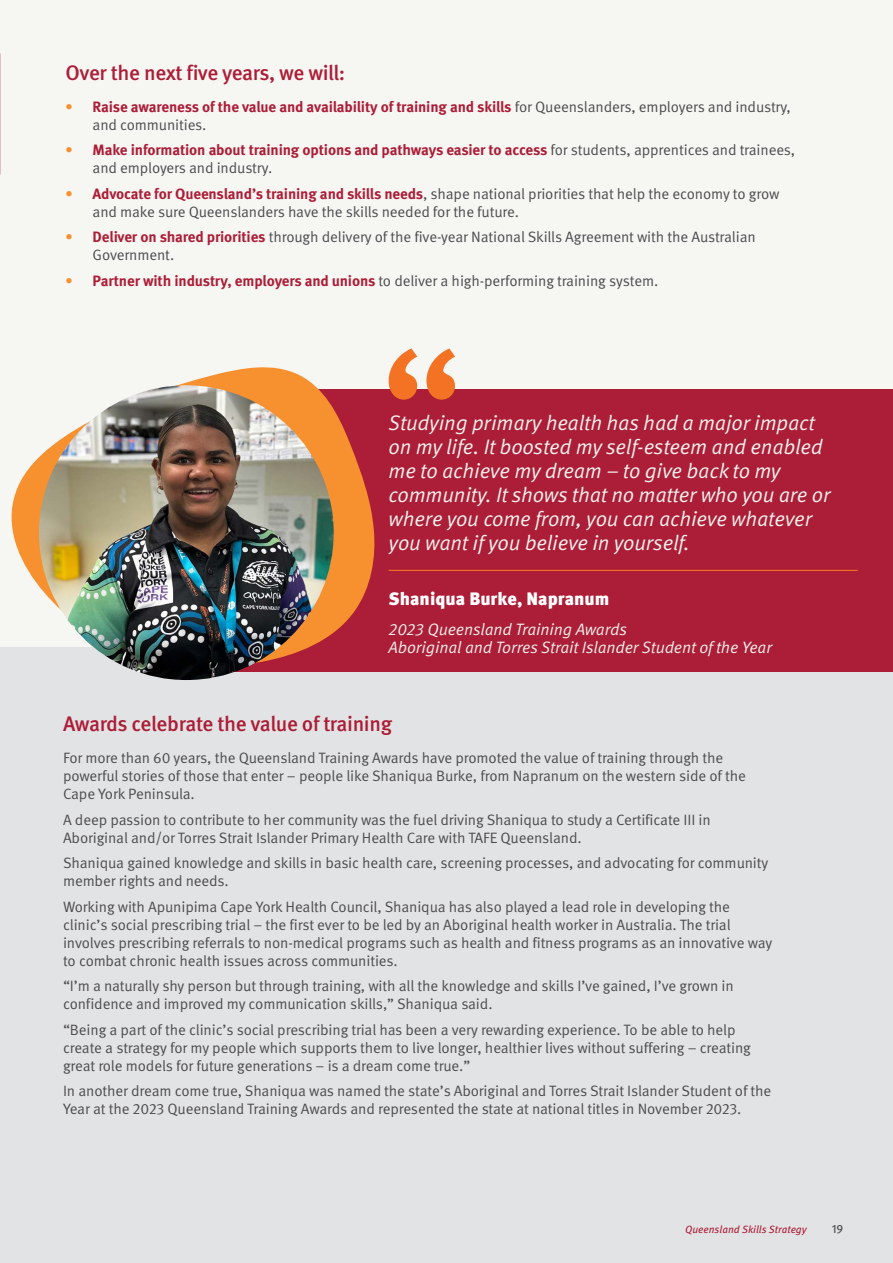
<style>
.page{position:relative;width:893px;height:1263px;background:#f6f6f3}
.page>*{position:absolute;margin:0;border:0;box-sizing:border-box;transform-origin:0 0}
.t1{font:21px/24px "Meta Pro Norm Ita";letter-spacing:-.01em;color:#f1f1ed}
.t2{font:500 21px "Meta Pro";letter-spacing:-.02em;color:#ac1d37}
.t3{font:900 18px "Meta Pro";color:#fff}
.t4{font:16.5px/18px "Meta Pro Norm Ita";letter-spacing:-.01em;color:#efefeb}
.t5{font:15px/18px "Meta Pro Norm";letter-spacing:-.01em;color:#4d4d4f}
.t6{font:700 15px "Meta Pro";letter-spacing:-.01em;color:#ac1d37}
.t7{font:500 12px "Meta Pro";color:#58595b}
.t8{font:italic 10.5px "Meta Pro";color:#ac1d37}
.s1{color:#f79130}
.s2{font-family:"Meta Pro Norm";font-weight:400;color:#4d4d4f}
.s3{font-family:"Meta Pro";font-weight:700;color:#f79130}
.s4{font-family:"Meta Pro";font-weight:700;color:#ac1d37}
</style>
<div class="page">
<svg style="left:0;top:54px;width:1px;height:58px"></svg>
<div style="left:0;top:648px;width:893px;height:615px;background:#e2e3e4"></div>
<div style="left:174px;top:389px;width:719px;height:283px;background:#ac1d37"></div>
<hr style="left:389px;top:570px;width:469px;height:1px;background:#f37223">
<svg style="left:389px;top:348px;width:66px;height:52px"></svg>
<svg style="left:0;top:367px;width:375px;height:304px"></svg>
<img style="left:39px;top:385px;width:295px;height:295px;border-radius:147px">
<h1 class="t2" style="left:66px;top:56px;width:281px">Over the next five years, we will:</h1>
<p class="t6" style="left:66px;top:95px;width:727px"><span class="s1">•</span> Raise awareness of the value and availability of training and skills <span class="s2">for Queenslanders, employers and industry,</span></p>
<p class="t5" style="left:93px;top:114px;width:115px">and communities.</p>
<p class="t6" style="left:66px;top:138px;width:731px"><span class="s1">•</span> Make information about training options and pathways easier to access <span class="s2">for students, apprentices and trainees,</span></p>
<p class="t5" style="left:93px;top:158px;width:181px">and employers and industry.</p>
<p class="t5" style="left:93px;top:183px;width:688px;text-indent:-27px"><span class="s3">•</span> <span class="s4">Advocate for Queensland’s training and skills needs</span>, shape national priorities that help the economy to grow and make sure Queenslanders have the skills needed for the future.</p>
<p class="t5" style="left:93px;top:227px;width:665px;text-indent:-27px"><span class="s3">•</span> <span class="s4">Deliver on shared priorities</span> through delivery of the five-year National Skills Agreement with the Australian<br>Government.</p>
<p class="t5" style="left:66px;top:270px;width:594px"><span class="s3">•</span> <span class="s4">Partner with industry, employers and unions</span> to deliver a high-performing training system.</p>
<p class="t1" style="left:389px;top:409px;width:443px">Studying primary health has had a major impact on my life. It boosted my self-esteem and enabled me to achieve my dream – to give back to my community. It shows that no matter who you are or where you come from, you can achieve whatever you want if you believe in yourself.</p>
<p class="t3" style="left:389px;top:584px;width:222px">Shaniqua Burke, Napranum</p>
<p class="t4" style="left:389px;top:619px;width:385px">2023 Queensland Training Awards<br>Aboriginal and Torres Strait Islander Student of the Year</p>
<h1 class="t2" style="left:63px;top:708px;width:331px">Awards celebrate the value of training</h1>
<p class="t5" style="left:63px;top:748px;width:684px">For more than 60 years, the Queensland Training Awards have promoted the value of training through the powerful stories of those that enter – people like Shaniqua Burke, from Napranum on the western side of the<br>Cape York Peninsula.</p>
<p class="t5" style="left:63px;top:809px;width:649px">A deep passion to contribute to her community was the fuel driving Shaniqua to study a Certificate III in<br>Aboriginal and/or Torres Strait Islander Primary Health Care with TAFE Queensland.</p>
<p class="t5" style="left:63px;top:853px;width:707px">Shaniqua gained knowledge and skills in basic health care, screening processes, and advocating for community member rights and needs.</p>
<p class="t5" style="left:63px;top:896px;width:711px">Working with Apunipima Cape York Health Council, Shaniqua has also played a lead role in developing the clinic’s social prescribing trial – the first ever to be led by an Aboriginal health worker in Australia. The trial involves prescribing referrals to non-medical programs such as health and fitness programs as an innovative way to combat chronic health issues across communities.</p>
<p class="t5" style="left:63px;top:976px;width:672px">“I’m a naturally shy person but through training, with all the knowledge and skills I’ve gained, I’ve grown in confidence and improved my communication skills,” Shaniqua said.</p>
<p class="t5" style="left:63px;top:1019px;width:689px">“Being a part of the clinic’s social prescribing trial has been a very rewarding experience. To be able to help create a strategy for my people which supports them to live longer, healthier lives without suffering – creating great role models for future generations – is a dream come true.”</p>
<p class="t5" style="left:63px;top:1081px;width:710px">In another dream come true, Shaniqua was named the state’s Aboriginal and Torres Strait Islander Student of the<br>Year at the 2023 Queensland Training Awards and represented the state at national titles in November 2023.</p>
<p class="t8" style="left:685px;top:1222px;width:123px">Queensland Skills Strategy</p>
<p class="t7" style="left:832px;top:1219px;width:13px">19</p>
</div>
